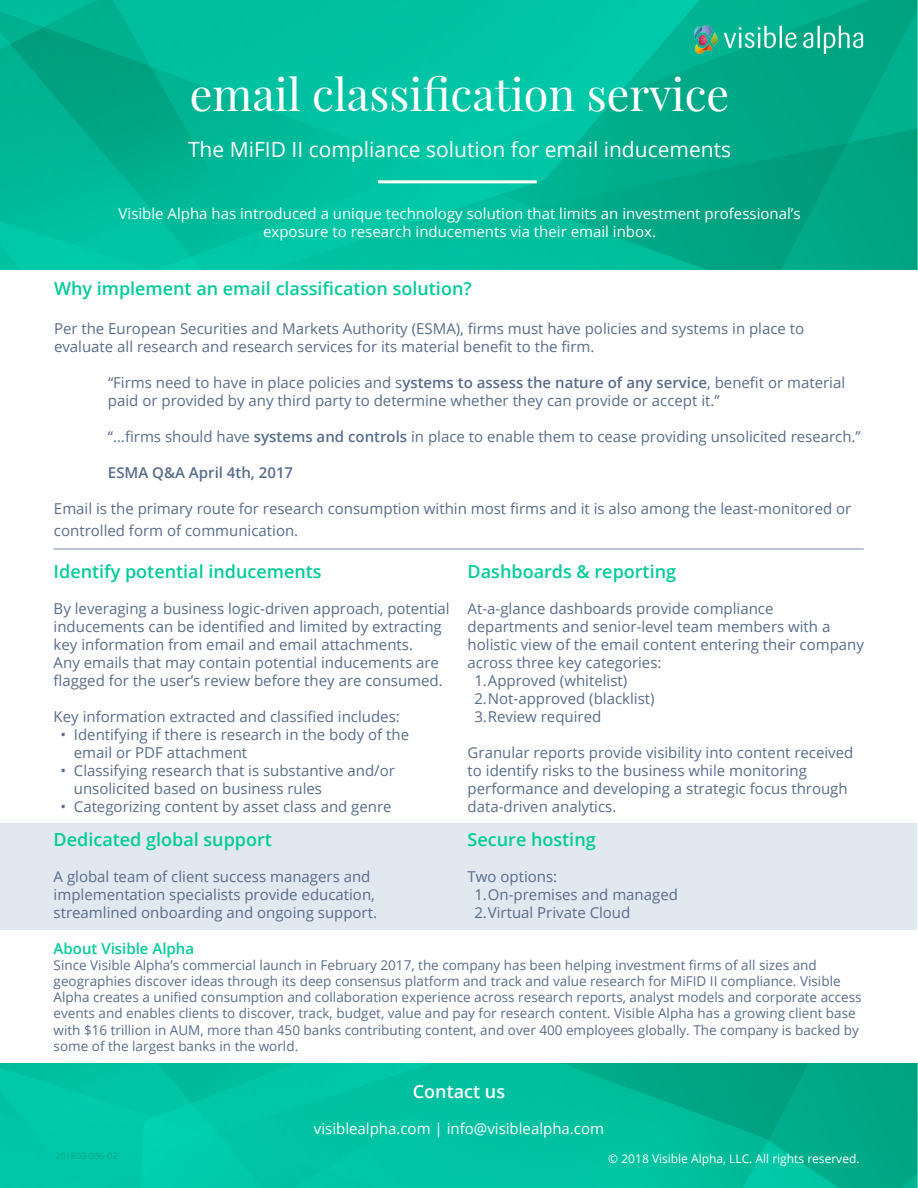
<style>
.page{position:relative;width:918px;height:1188px;background:#fff}
.page>*{position:absolute;margin:0;border:0;box-sizing:border-box;transform-origin:0 0}
.t1{font:45px "Playfair Display";color:#fff}
.t2{font:21px "Open Sans";color:#fff}
.t3{font:600 18px "Open Sans";color:#0c9}
.t4{font:600 18px "Open Sans";color:#fff}
.t5{font:15px/18px "Open Sans";color:#586c8b}
.t6{font:15px/18px "Open Sans";color:#fff;text-align:center}
.t7{font:600 15px "Open Sans";color:#586c8b}
.t8{font:600 15px "Open Sans";color:#0c9}
.t9{font:13.5px/16.2px "Open Sans";color:#586c8b}
.t10{font:12px "Open Sans";color:#fff}
.t11{font:9px "Open Sans";color:#00a887}
.s1{font-weight:600}
</style>
<div class="page">
<div style="left:1px;top:824px;width:916px;height:106px;background:#e2e8ef"></div>
<img style="left:0;top:1064px;width:918px;height:124px">
<img style="left:0;top:0;width:918px;height:270px">
<hr style="left:378px;top:180px;width:159px;height:3px;background:#fff">
<img style="left:695px;top:24px;width:169px;height:30px">
<hr style="left:54px;top:548px;width:810px;height:2px;background:#a0b4ca">
<h1 class="t1" style="left:190px;top:66px;width:541px">email classification service</h1>
<h2 class="t2" style="left:188px;top:135px;width:545px">The MiFID II compliance solution for email inducements</h2>
<p class="t6" style="left:119px;top:204px;width:683px">Visible Alpha has introduced a unique technology solution that limits an investment professional’s exposure to research inducements via their email inbox.</p>
<p class="t3" style="left:54px;top:276px;width:419px">Why implement an email classification solution?</p>
<p class="t5" style="left:54px;top:319px;width:752px">Per the European Securities and Markets Authority (ESMA), firms must have policies and systems in place to evaluate all research and research services for its material benefit to the firm.</p>
<p class="t5" style="left:108px;top:373px;width:739px">“Firms need to have in place policies and s<span class="s1">ystems to assess the nature of any service</span>, benefit or material paid or provided by any third party to determine whether they can provide or accept it.”</p>
<p class="t5" style="left:108px;top:427px;width:754px">“…firms should have <span class="s1">systems and controls</span> in place to enable them to cease providing unsolicited research.”</p>
<p class="t7" style="left:108px;top:462px;width:187px">ESMA Q&amp;A April 4th, 2017</p>
<p class="t5" style="left:54px;top:498px;width:799px;line-height:21.6px">Email is the primary route for research consumption within most firms and it is also among the least-monitored or controlled form of communication.</p>
<p class="t3" style="left:54px;top:559px;width:270px">Identify potential inducements</p>
<p class="t5" style="left:54px;top:599px;width:398px">By leveraging a business logic-driven approach, potential inducements can be identified and limited by extracting key information from email and email attachments.<br>Any emails that may contain potential inducements are flagged for the user’s review before they are consumed.</p>
<p class="t5" style="left:54px;top:707px;width:348px">Key information extracted and classified includes:</p>
<p class="t5" style="left:74px;top:725px;width:337px;text-indent:-14px">• Identifying if there is research in the body of the email or PDF attachment</p>
<p class="t5" style="left:74px;top:761px;width:323px;text-indent:-14px">• Classifying research that is substantive and/or unsolicited based on business rules</p>
<p class="t5" style="left:60px;top:797px;width:333px">• Categorizing content by asset class and genre</p>
<p class="t3" style="left:54px;top:827px;width:220px">Dedicated global support</p>
<p class="t5" style="left:54px;top:867px;width:325px">A global team of client success managers and implementation specialists provide education, streamlined onboarding and ongoing support.</p>
<p class="t3" style="left:468px;top:559px;width:210px">Dashboards &amp; reporting</p>
<p class="t5" style="left:468px;top:599px;width:307px">At-a-glance dashboards provide compliance</p>
<p class="t5" style="left:468px;top:617px;width:364px">departments and senior-level team members with a</p>
<p class="t5" style="left:468px;top:635px;width:398px">holistic view of the email content entering their company</p>
<p class="t5" style="left:468px;top:653px;width:195px">across three key categories:</p>
<p class="t5" style="left:474px;top:671px;width:154px">1.Approved (whitelist)</p>
<p class="t5" style="left:474px;top:689px;width:182px">2.Not-approved (blacklist)</p>
<p class="t5" style="left:474px;top:707px;width:128px">3.Review required</p>
<p class="t5" style="left:468px;top:743px;width:387px">Granular reports provide visibility into content received to identify risks to the business while monitoring performance and developing a strategic focus through data-driven analytics.</p>
<p class="t3" style="left:468px;top:827px;width:130px">Secure hosting</p>
<p class="t5" style="left:474px;top:867px;width:205px;text-indent:-7px">Two options:<br>1.On-premises and managed<br>2.Virtual Private Cloud</p>
<p class="t8" style="left:54px;top:938px;width:142px">About Visible Alpha</p>
<p class="t9" style="left:54px;top:956px;width:809px">Since Visible Alpha’s commercial launch in February 2017, the company has been helping investment firms of all sizes and geographies discover ideas through its deep consensus platform and track and value research for MiFID II compliance. Visible Alpha creates a unified consumption and collaboration experience across research reports, analyst models and corporate access events and enables clients to discover, track, budget, value and pay for research content. Visible Alpha has a growing client base with $16 trillion in AUM, more than 450 banks contributing content, and over 400 employees globally. The company is backed by some of the largest banks in the world.</p>
<p class="t11" style="left:56px;top:1149px;width:64px">201803-036-02</p>
<p class="t4" style="left:413px;top:1079px;width:94px">Contact us</p>
<p class="t6" style="left:314px;top:1119px;width:292px">visiblealpha.com | info@visiblealpha.com</p>
<p class="t10" style="left:608px;top:1150px;width:253px">© 2018 Visible Alpha, LLC. All rights reserved.</p>
</div>
